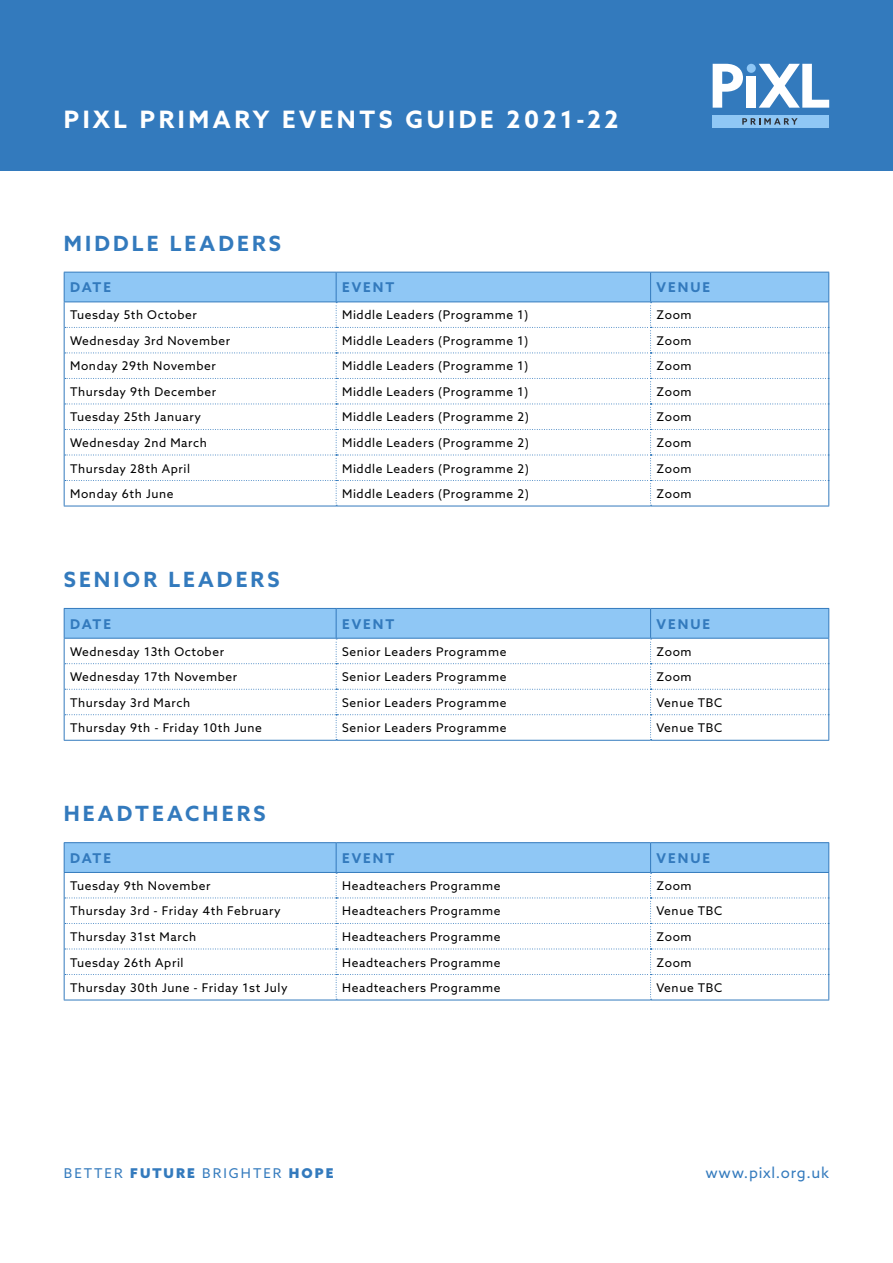
<style>
.page{position:relative;width:893px;height:1263px;background:#fff}
.page>*{position:absolute;margin:0;border:0;box-sizing:border-box;transform-origin:0 0}
.t1{font:700 24px "Azo Sans";letter-spacing:.15em;color:#fff}
.t2{font:700 21px "Azo Sans";letter-spacing:.15em;color:#337abd}
.t3{font:15px "Azo Sans";letter-spacing:.05em;color:#337abd}
.t4{font:700 13.5px "Azo Sans";letter-spacing:.15em;color:#337abd}
.t5{font:13.5px "Azo Sans";letter-spacing:.15em;color:#337abd}
.t6{font:12px "Azo Sans";letter-spacing:.05em;color:#000}
.s1{font-weight:900}
</style>
<div class="page">
<div style="left:0;top:0;width:893px;height:170px;background:#337abd"></div>
<div style="left:713px;top:115px;width:116px;height:13px;background:#8fc7f5"></div>
<svg style="left:742px;top:118px;width:56px;height:7px"></svg>
<svg style="left:713px;top:64px;width:30px;height:44px"></svg>
<div style="left:747px;top:76px;width:9px;height:32px;background:#fff"></div>
<svg style="left:759px;top:64px;width:70px;height:44px"></svg>
<div style="left:747px;top:64px;width:9px;height:9px;background:#8fc7f5;border-radius:50%"></div>
<hr style="left:64px;top:506px;width:272px;height:1px;background:#337abd">
<hr style="left:336px;top:506px;width:315px;height:1px;background:#337abd">
<hr style="left:651px;top:506px;width:178px;height:1px;background:#337abd">
<svg style="left:64px;top:272px;width:765px;height:234px"></svg>
<hr style="left:64px;top:740px;width:272px;height:1px;background:#337abd">
<hr style="left:336px;top:740px;width:315px;height:1px;background:#337abd">
<hr style="left:651px;top:740px;width:178px;height:1px;background:#337abd">
<svg style="left:64px;top:608px;width:765px;height:132px"></svg>
<hr style="left:64px;top:842px;width:272px;height:1px;background:#337abd">
<hr style="left:336px;top:842px;width:315px;height:1px;background:#337abd">
<hr style="left:651px;top:842px;width:178px;height:1px;background:#337abd">
<hr style="left:64px;top:1000px;width:272px;height:1px;background:#337abd">
<hr style="left:336px;top:1000px;width:315px;height:1px;background:#337abd">
<hr style="left:651px;top:1000px;width:178px;height:1px;background:#337abd">
<svg style="left:64px;top:843px;width:765px;height:157px"></svg>
<h1 class="t1" style="left:64px;top:103px;width:556px">PIXL PRIMARY EVENTS GUIDE 2021-22</h1>
<h2 class="t2" style="left:64px;top:229px;width:219px">MIDDLE LEADERS</h2>
<p class="t4" style="left:70px;top:279px;width:42px">DATE</p>
<p class="t4" style="left:342px;top:279px;width:54px">EVENT</p>
<p class="t4" style="left:657px;top:279px;width:55px">VENUE</p>
<p class="t6" style="left:70px;top:307px;width:128px">Tuesday 5th October</p>
<p class="t6" style="left:342px;top:307px;width:188px">Middle Leaders (Programme 1)</p>
<p class="t6" style="left:657px;top:307px;width:37px">Zoom</p>
<p class="t6" style="left:70px;top:333px;width:162px">Wednesday 3rd November</p>
<p class="t6" style="left:342px;top:333px;width:188px">Middle Leaders (Programme 1)</p>
<p class="t6" style="left:657px;top:333px;width:37px">Zoom</p>
<p class="t6" style="left:70px;top:358px;width:147px">Monday 29th November</p>
<p class="t6" style="left:342px;top:358px;width:188px">Middle Leaders (Programme 1)</p>
<p class="t6" style="left:657px;top:358px;width:37px">Zoom</p>
<p class="t6" style="left:70px;top:384px;width:148px">Thursday 9th December</p>
<p class="t6" style="left:342px;top:384px;width:188px">Middle Leaders (Programme 1)</p>
<p class="t6" style="left:657px;top:384px;width:37px">Zoom</p>
<p class="t6" style="left:70px;top:409px;width:132px">Tuesday 25th January</p>
<p class="t6" style="left:342px;top:409px;width:188px">Middle Leaders (Programme 2)</p>
<p class="t6" style="left:657px;top:409px;width:37px">Zoom</p>
<p class="t6" style="left:70px;top:435px;width:138px">Wednesday 2nd March</p>
<p class="t6" style="left:342px;top:435px;width:188px">Middle Leaders (Programme 2)</p>
<p class="t6" style="left:657px;top:435px;width:37px">Zoom</p>
<p class="t6" style="left:70px;top:460px;width:122px">Thursday 28th April</p>
<p class="t6" style="left:342px;top:460px;width:188px">Middle Leaders (Programme 2)</p>
<p class="t6" style="left:657px;top:460px;width:37px">Zoom</p>
<p class="t6" style="left:70px;top:486px;width:105px">Monday 6th June</p>
<p class="t6" style="left:342px;top:486px;width:188px">Middle Leaders (Programme 2)</p>
<p class="t6" style="left:657px;top:486px;width:37px">Zoom</p>
<h2 class="t2" style="left:64px;top:565px;width:217px">SENIOR LEADERS</h2>
<p class="t4" style="left:70px;top:615px;width:42px">DATE</p>
<p class="t4" style="left:342px;top:615px;width:54px">EVENT</p>
<p class="t4" style="left:657px;top:615px;width:55px">VENUE</p>
<p class="t6" style="left:70px;top:643px;width:155px">Wednesday 13th October</p>
<p class="t6" style="left:342px;top:643px;width:166px">Senior Leaders Programme</p>
<p class="t6" style="left:657px;top:643px;width:37px">Zoom</p>
<p class="t6" style="left:70px;top:669px;width:169px">Wednesday 17th November</p>
<p class="t6" style="left:342px;top:669px;width:166px">Senior Leaders Programme</p>
<p class="t6" style="left:657px;top:669px;width:37px">Zoom</p>
<p class="t6" style="left:70px;top:695px;width:122px">Thursday 3rd March</p>
<p class="t6" style="left:342px;top:695px;width:166px">Senior Leaders Programme</p>
<p class="t6" style="left:657px;top:695px;width:67px">Venue TBC</p>
<p class="t6" style="left:70px;top:720px;width:193px">Thursday 9th - Friday 10th June</p>
<p class="t6" style="left:342px;top:720px;width:166px">Senior Leaders Programme</p>
<p class="t6" style="left:657px;top:720px;width:67px">Venue TBC</p>
<h2 class="t2" style="left:64px;top:799px;width:203px">HEADTEACHERS</h2>
<p class="t4" style="left:70px;top:849px;width:42px">DATE</p>
<p class="t4" style="left:342px;top:849px;width:54px">EVENT</p>
<p class="t4" style="left:657px;top:849px;width:55px">VENUE</p>
<p class="t6" style="left:70px;top:878px;width:142px">Tuesday 9th November</p>
<p class="t6" style="left:342px;top:878px;width:160px">Headteachers Programme</p>
<p class="t6" style="left:657px;top:878px;width:37px">Zoom</p>
<p class="t6" style="left:70px;top:903px;width:212px">Thursday 3rd - Friday 4th February</p>
<p class="t6" style="left:342px;top:903px;width:160px">Headteachers Programme</p>
<p class="t6" style="left:657px;top:903px;width:67px">Venue TBC</p>
<p class="t6" style="left:70px;top:929px;width:128px">Thursday 31st March</p>
<p class="t6" style="left:342px;top:929px;width:160px">Headteachers Programme</p>
<p class="t6" style="left:657px;top:929px;width:37px">Zoom</p>
<p class="t6" style="left:70px;top:954px;width:115px">Tuesday 26th April</p>
<p class="t6" style="left:342px;top:954px;width:160px">Headteachers Programme</p>
<p class="t6" style="left:657px;top:954px;width:37px">Zoom</p>
<p class="t6" style="left:70px;top:980px;width:219px">Thursday 30th June - Friday 1st July</p>
<p class="t6" style="left:342px;top:980px;width:160px">Headteachers Programme</p>
<p class="t6" style="left:657px;top:980px;width:67px">Venue TBC</p>
<p class="t5" style="left:64px;top:1164px;width:271px">BETTER <span class="s1">FUTURE</span> BRIGHTER <span class="s1">HOPE</span></p>
<p class="t3" style="left:705px;top:1163px;width:125px">www.pixl.org.uk</p>
</div>
